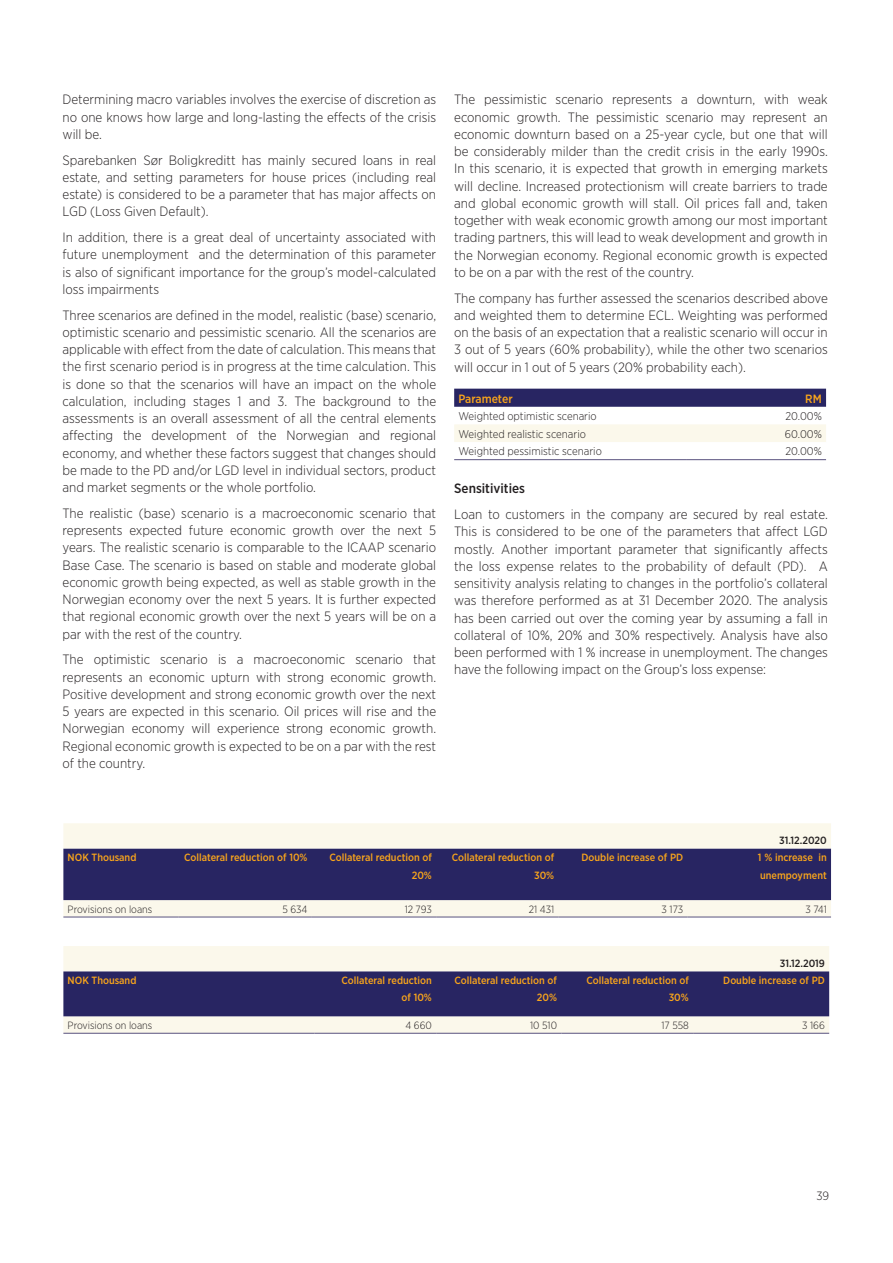
<style>
.page{position:relative;width:893px;height:1263px;background:#fff}
.page>*{position:absolute;margin:0;border:0;box-sizing:border-box;transform-origin:0 0}
.Brødtekst{font:300 13.5px/17.2px "Gotham Narrow";color:#231f20;text-align:justify}
.Overskrift_2_-_mindr{font:500 13.5px "Gotham Narrow";color:#231f20}
.tabelloverskrift_par{font:500 12px "Gotham Narrow";color:#f9a51b}
.t1{font:300 12px "Gotham Narrow";color:#231f20}
.Tabell{font:300 11.25px "Gotham Narrow";color:#231f20}
.tabelloverskrift_par-2{font:500 10.5px/17.2px "Gotham Narrow";color:#f9a51b;text-align:right}
.Tabell-2{font:300 10.5px "Gotham Narrow";color:#231f20}
.Tabell-3{font:500 10.5px "Gotham Narrow";color:#231f20}
</style>
<div class="page">
<div style="left:454px;top:389px;width:372px;height:18px;background:#282562"></div>
<div style="left:454px;top:424px;width:372px;height:18px;background:#fbf8eb"></div>
<hr style="left:454px;top:459px;width:233px;height:1px;background:#5a5380">
<hr style="left:687px;top:459px;width:139px;height:1px;background:#5a5380">
<svg style="left:63px;top:823px;width:768px;height:94px;background:#f7f4e8"></svg>
<div style="left:63px;top:849px;width:768px;height:51px;background:#282562"></div>
<hr style="left:63px;top:917px;width:116px;height:1px;background:#5a5380">
<hr style="left:179px;top:917px;width:133px;height:1px;background:#5a5380">
<hr style="left:312px;top:917px;width:124px;height:1px;background:#5a5380">
<hr style="left:436px;top:917px;width:122px;height:1px;background:#5a5380">
<hr style="left:558px;top:917px;width:129px;height:1px;background:#5a5380">
<hr style="left:687px;top:917px;width:144px;height:1px;background:#5a5380">
<div style="left:63px;top:946px;width:766px;height:87px;background:#fbf8eb"></div>
<div style="left:63px;top:971px;width:766px;height:45px;background:#282562"></div>
<hr style="left:63px;top:1033px;width:252px;height:1px;background:#5a5380">
<hr style="left:315px;top:1033px;width:121px;height:1px;background:#5a5380">
<hr style="left:436px;top:1033px;width:125px;height:1px;background:#5a5380">
<hr style="left:561px;top:1033px;width:132px;height:1px;background:#5a5380">
<hr style="left:693px;top:1033px;width:136px;height:1px;background:#5a5380">
<p class="Brødtekst" style="left:63px;top:91px;width:375px">Determining macro variables involves the exercise of discretion as no one knows how large and long-lasting the effects of the crisis will be.</p>
<p class="Brødtekst" style="left:63px;top:151px;width:375px">Sparebanken Sør Boligkreditt has mainly secured loans in real estate, and setting parameters for house prices (including real estate) is considered to be a parameter that has major affects on LGD (Loss Given Default).</p>
<p class="Brødtekst" style="left:63px;top:228px;width:375px">In addition, there is a great deal of uncertainty associated with future unemployment and the determination of this parameter is also of significant importance for the group’s model-calculated loss impairments</p>
<p class="Brødtekst" style="left:63px;top:306px;width:375px">Three scenarios are defined in the model, realistic (base) scenario, optimistic scenario and pessimistic scenario. All the scenarios are applicable with effect from the date of calculation. This means that the first scenario period is in progress at the time calculation. This is done so that the scenarios will have an impact on the whole calculation, including stages 1 and 3. The background to the assessments is an overall assessment of all the central elements affecting the development of the Norwegian and regional economy, and whether these factors suggest that changes should be made to the PD and/or LGD level in individual sectors, product and market segments or the whole portfolio.</p>
<p class="Brødtekst" style="left:63px;top:504px;width:375px">The realistic (base) scenario is a macroeconomic scenario that represents expected future economic growth over the next 5 years. The realistic scenario is comparable to the ICAAP scenario Base Case. The scenario is based on stable and moderate global economic growth being expected, as well as stable growth in the Norwegian economy over the next 5 years. It is further expected that regional economic growth over the next 5 years will be on a par with the rest of the country.</p>
<p class="Brødtekst" style="left:63px;top:651px;width:375px">The optimistic scenario is a macroeconomic scenario that represents an economic upturn with strong economic growth.<br>Positive development and strong economic growth over the next 5 years are expected in this scenario. Oil prices will rise and the Norwegian economy will experience strong economic growth.<br>Regional economic growth is expected to be on a par with the rest of the country.</p>
<p class="Brødtekst" style="left:454px;top:91px;width:375px">The pessimistic scenario represents a downturn, with weak economic growth. The pessimistic scenario may represent an economic downturn based on a 25-year cycle, but one that will be considerably milder than the credit crisis in the early 1990s.<br>In this scenario, it is expected that growth in emerging markets will decline. Increased protectionism will create barriers to trade and global economic growth will stall. Oil prices fall and, taken together with weak economic growth among our most important trading partners, this will lead to weak development and growth in the Norwegian economy. Regional economic growth is expected to be on a par with the rest of the country.</p>
<p class="Brødtekst" style="left:454px;top:289px;width:375px">The company has further assessed the scenarios described above and weighted them to determine ECL. Weighting was performed on the basis of an expectation that a realistic scenario will occur in 3 out of 5 years (60% probability), while the other two scenarios will occur in 1 out of 5 years (20% probability each).</p>
<p class="tabelloverskrift_par" style="left:458px;top:391px;width:56px">Parameter</p>
<p class="tabelloverskrift_par" style="left:805px;top:391px;width:18px">RM</p>
<p class="Tabell" style="left:458px;top:409px;width:140px">Weighted optimistic scenario</p>
<p class="Tabell" style="left:785px;top:409px;width:38px">20.00%</p>
<p class="Tabell" style="left:458px;top:427px;width:129px">Weighted realistic scenario</p>
<p class="Tabell" style="left:785px;top:427px;width:38px">60.00%</p>
<p class="Tabell" style="left:458px;top:444px;width:145px">Weighted pessimistic scenario</p>
<p class="Tabell" style="left:785px;top:444px;width:38px">20.00%</p>
<p class="Overskrift_2_-_mindr" style="left:454px;top:480px;width:72px">Sensitivities</p>
<p class="Brødtekst" style="left:454px;top:505px;width:375px">Loan to customers in the company are secured by real estate.<br>This is considered to be one of the parameters that affect LGD mostly. Another important parameter that significantly affects the loss expense relates to the probability of default (PD). A sensitivity analysis relating to changes in the portfolio’s collateral was therefore performed as at 31 December 2020. The analysis has been carried out over the coming year by assuming a fall in collateral of 10%, 20% and 30% respectively. Analysis have also been performed with 1 % increase in unemployment. The changes have the following impact on the Group’s loss expense:</p>
<p class="Tabell-3" style="left:779px;top:834px;width:49px">31.12.2020</p>
<p class="tabelloverskrift_par-2" style="left:68px;top:849px;width:70px">NOK Thousand</p>
<p class="tabelloverskrift_par-2" style="left:184px;top:849px;width:125px">Collateral reduction of 10%</p>
<p class="tabelloverskrift_par-2" style="left:329px;top:849px;width:104px">Collateral reduction of<br>20%</p>
<p class="tabelloverskrift_par-2" style="left:452px;top:849px;width:104px">Collateral reduction of<br>30%</p>
<p class="tabelloverskrift_par-2" style="left:582px;top:849px;width:103px">Double increase of PD</p>
<p class="tabelloverskrift_par-2" style="left:758px;top:849px;width:70px;text-align:left">1 % increase in unempoyment</p>
<p class="Tabell-2" style="left:68px;top:903px;width:86px">Provisions on loans</p>
<p class="Tabell-2" style="left:283px;top:903px;width:27px">5 634</p>
<p class="Tabell-2" style="left:405px;top:903px;width:29px">12 793</p>
<p class="Tabell-2" style="left:529px;top:903px;width:27px">21 431</p>
<p class="Tabell-2" style="left:662px;top:903px;width:23px">3 173</p>
<p class="Tabell-2" style="left:805px;top:903px;width:23px">3 741</p>
<p class="Tabell-3" style="left:780px;top:957px;width:47px">31.12.2019</p>
<p class="tabelloverskrift_par-2" style="left:68px;top:972px;width:70px">NOK Thousand</p>
<p class="tabelloverskrift_par-2" style="left:342px;top:972px;width:92px">Collateral reduction of 10%</p>
<p class="tabelloverskrift_par-2" style="left:455px;top:972px;width:104px">Collateral reduction of<br>20%</p>
<p class="tabelloverskrift_par-2" style="left:586px;top:972px;width:104px">Collateral reduction of<br>30%</p>
<p class="tabelloverskrift_par-2" style="left:723px;top:972px;width:103px">Double increase of PD</p>
<p class="Tabell-2" style="left:68px;top:1019px;width:86px">Provisions on loans</p>
<p class="Tabell-2" style="left:405px;top:1019px;width:28px">4 660</p>
<p class="Tabell-2" style="left:530px;top:1019px;width:28px">10 510</p>
<p class="Tabell-2" style="left:661px;top:1019px;width:29px">17 558</p>
<p class="Tabell-2" style="left:802px;top:1019px;width:24px">3 166</p>
<p class="t1" style="left:816px;top:1189px;width:14px">39</p>
</div>
